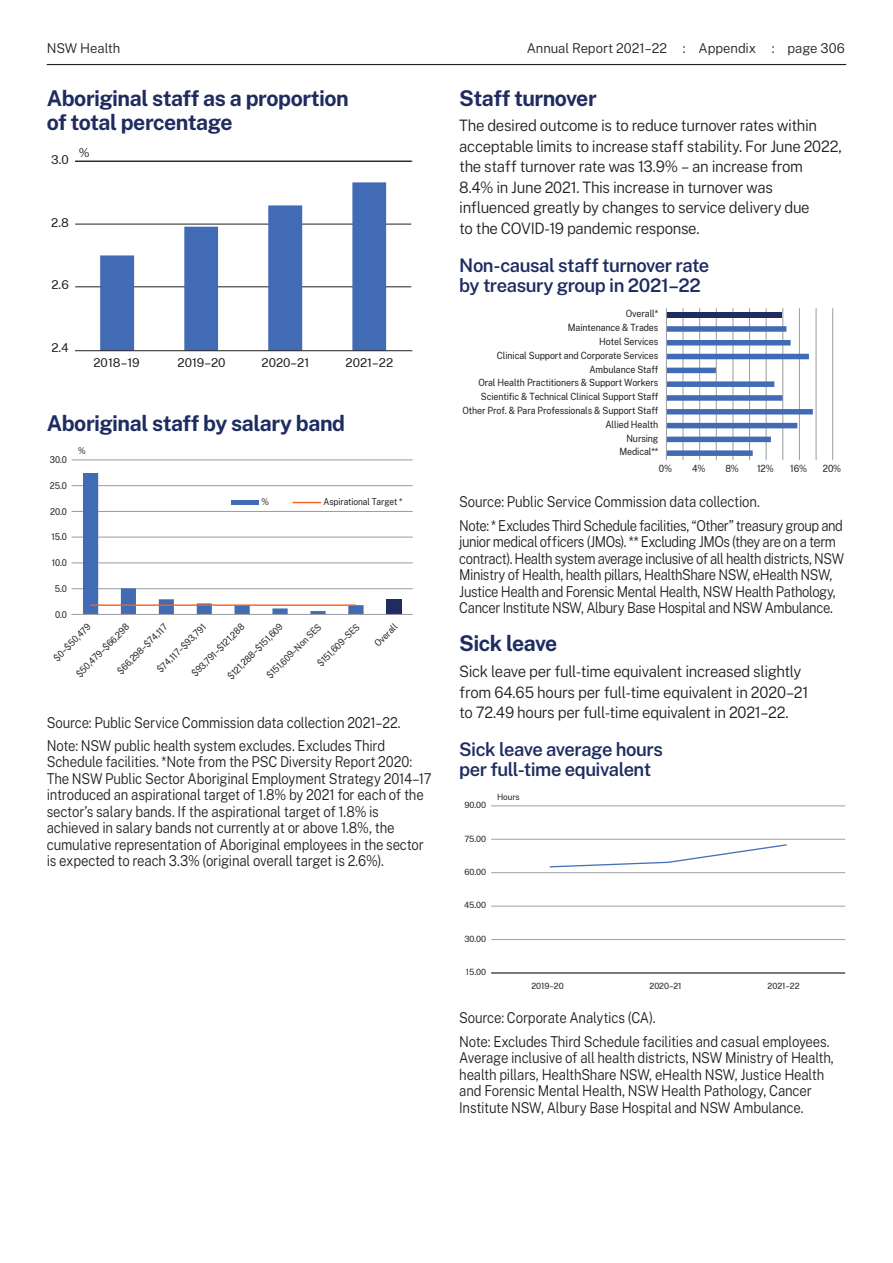
<style>
.page{position:relative;width:893px;height:1263px;background:#fff}
.page>*{position:absolute;margin:0;border:0;box-sizing:border-box;transform-origin:0 0}
.t1{font:700 21.75px/23.9px "Public Sans";letter-spacing:-.025em;color:#1e2c60}
.t2{font:600 18.75px/20.2px "Public Sans";letter-spacing:-.025em;color:#1e2c60}
.t3{font:300 15.75px/20.4px "Public Sans";letter-spacing:-.025em;color:#231f20;scale:.95 1}
.t4{font:300 15px/16.5px "Public Sans";letter-spacing:-.02em;color:#231f20;scale:.88 1}
.t5{font:300 15px/16.5px "Public Sans";letter-spacing:-.02em;color:#231f20;scale:.87 1}
.t6{font:300 13.5px "Public Sans";letter-spacing:-.005em;color:#231f20}
.t7{font:12px "Public Sans";color:#231f20}
.t8{font:9.75px/13.8px "Public Sans";letter-spacing:-.01em;color:#231f20;text-align:right;scale:.9 1}
.t9{font:9.3px "Public Sans";letter-spacing:-.01em;color:#231f20;scale:.9 1}
.t10{font:8.55px "Public Sans";letter-spacing:-.01em;color:#231f20}
</style>
<div class="page">
<hr style="left:75px;top:287px;width:336px;height:1px;background:#231f20">
<hr style="left:75px;top:224px;width:336px;height:1px;background:#231f20">
<svg style="left:100px;top:182px;width:286px;height:168px"></svg>
<hr style="left:75px;top:350px;width:337px;height:1px;background:#231f20">
<hr style="left:75px;top:161px;width:337px;height:1px;background:#231f20">
<hr style="left:72px;top:588px;width:341px;height:1px;background:#9b9ca0">
<hr style="left:72px;top:563px;width:341px;height:1px;background:#9b9ca0">
<hr style="left:72px;top:537px;width:341px;height:1px;background:#9b9ca0">
<hr style="left:72px;top:511px;width:341px;height:1px;background:#9b9ca0">
<hr style="left:72px;top:485px;width:341px;height:1px;background:#9b9ca0">
<hr style="left:72px;top:460px;width:341px;height:1px;background:#9b9ca0">
<div style="left:386px;top:599px;width:15px;height:15px;background:#1e2c60"></div>
<hr style="left:72px;top:614px;width:341px;height:1px;background:#9b9ca0">
<svg style="left:83px;top:473px;width:281px;height:141px"></svg>
<hr style="left:683px;top:308px;width:1px;height:152px;background:#9b9ca0">
<hr style="left:699px;top:308px;width:1px;height:152px;background:#9b9ca0">
<hr style="left:716px;top:308px;width:1px;height:152px;background:#9b9ca0">
<hr style="left:733px;top:308px;width:1px;height:152px;background:#9b9ca0">
<hr style="left:749px;top:308px;width:1px;height:152px;background:#9b9ca0">
<hr style="left:766px;top:308px;width:1px;height:152px;background:#9b9ca0">
<hr style="left:782px;top:308px;width:1px;height:152px;background:#9b9ca0">
<hr style="left:799px;top:308px;width:1px;height:152px;background:#9b9ca0">
<hr style="left:816px;top:308px;width:1px;height:152px;background:#9b9ca0">
<hr style="left:832px;top:308px;width:1px;height:152px;background:#9b9ca0">
<div style="left:666px;top:312px;width:116px;height:6px;background:#1e2c60"></div>
<svg style="left:667px;top:326px;width:146px;height:130px"></svg>
<hr style="left:666px;top:308px;width:1px;height:152px;background:#9b9ca0">
<hr style="left:491px;top:939px;width:354px;height:1px;background:#9b9ca0">
<hr style="left:491px;top:906px;width:354px;height:1px;background:#9b9ca0">
<hr style="left:491px;top:872px;width:354px;height:1px;background:#9b9ca0">
<hr style="left:491px;top:839px;width:354px;height:1px;background:#9b9ca0">
<hr style="left:491px;top:805px;width:354px;height:1px;background:#9b9ca0">
<hr style="left:491px;top:973px;width:354px;height:1px;background:#231f20">
<svg style="left:549px;top:844px;width:238px;height:24px"></svg>
<hr style="left:47px;top:64px;width:799px;height:1px;background:#231f20">
<p class="t6" style="left:47px;top:39px;width:75px">NSW Health</p>
<p class="t6" style="left:527px;top:39px;width:319px">Annual Report 2021–22 : Appendix : page 306</p>
<h1 class="t1" style="left:47px;top:85px;width:304px">Aboriginal staff as a proportion of total percentage</h1>
<p class="t7" style="left:51px;top:151px;width:19px">3.0</p>
<p class="t7" style="left:79px;top:144px;width:12px">%</p>
<p class="t7" style="left:51px;top:214px;width:19px">2.8</p>
<p class="t7" style="left:51px;top:277px;width:19px">2.6</p>
<p class="t7" style="left:51px;top:339px;width:19px">2.4</p>
<p class="t7" style="left:93px;top:355px;width:48px">2018–19</p>
<p class="t7" style="left:178px;top:355px;width:50px">2019–20</p>
<p class="t7" style="left:262px;top:355px;width:49px">2020–21</p>
<p class="t7" style="left:346px;top:355px;width:49px">2021–22</p>
<h1 class="t1" style="left:47px;top:409px;width:300px">Aboriginal staff by salary band</h1>
<p class="t9" style="left:50px;top:453px;width:21px">30.0</p>
<p class="t9" style="left:50px;top:479px;width:21px">25.0</p>
<p class="t9" style="left:50px;top:505px;width:20px">20.0</p>
<p class="t9" style="left:51px;top:530px;width:19px">15.0</p>
<p class="t9" style="left:52px;top:556px;width:18px">10.0</p>
<p class="t9" style="left:55px;top:582px;width:15px">5.0</p>
<p class="t9" style="left:55px;top:608px;width:15px">0.0</p>
<p class="t9" style="left:78px;top:444px;width:10px">%</p>
<p class="t9" style="left:261px;top:495px;width:10px">%</p>
<p class="t9" style="left:324px;top:495px;width:89px">Aspirational Target *</p>
<p class="t9" style="left:314px;top:660px;width:63px;rotate:-45deg">$151,609–SES</p>
<p class="t9" style="left:372px;top:640px;width:32px;rotate:-45deg">Overall</p>
<p class="t9" style="left:189px;top:670px;width:80px;rotate:-45deg">$93,791–$121,288</p>
<p class="t9" style="left:225px;top:673px;width:83px;rotate:-45deg">$121,288–$151,609</p>
<p class="t9" style="left:51px;top:655px;width:55px;rotate:-45deg">$0–$50,479</p>
<p class="t9" style="left:73px;top:670px;width:80px;rotate:-45deg">$50,479–$66,298</p>
<p class="t9" style="left:114px;top:668px;width:76px;rotate:-45deg">$66,298–$74,117</p>
<p class="t9" style="left:263px;top:672px;width:83px;rotate:-45deg">$151,609–Non SES</p>
<p class="t9" style="left:154px;top:666px;width:73px;rotate:-45deg">$74,117–$93,791</p>
<p class="t4" style="left:47px;top:710px;width:404px;line-height:23.2px">Source: Public Service Commission data collection 2021–22.<br>Note: NSW public health system excludes. Excludes Third</p>
<p class="t4" style="left:47px;top:753px;width:439px">Schedule facilities. *Note from the PSC Diversity Report 2020:<br>The NSW Public Sector Aboriginal Employment Strategy 2014–17 introduced an aspirational target of 1.8% by 2021 for each of the sector’s salary bands. If the aspirational target of 1.8% is achieved in salary bands not currently at or above 1.8%, the cumulative representation of Aboriginal employees in the sector is expected to reach 3.3% (original overall target is 2.6%).</p>
<h1 class="t1" style="left:459px;top:85px;width:139px">Staff turnover</h1>
<p class="t3" style="left:459px;top:114px;width:404px">The desired outcome is to reduce turnover rates within acceptable limits to increase staff stability. For June 2022, the staff turnover rate was 13.9% – an increase from<br>8.4% in June 2021. This increase in turnover was influenced greatly by changes to service delivery due<br>to the COVID-19 pandemic response.</p>
<p class="t2" style="left:459px;top:254px;width:252px">Non-causal staff turnover rate by treasury group in 2021–22</p>
<p class="t8" style="left:462px;top:306px;width:219px">Overall*<br>Maintenance &amp; Trades<br>Hotel Services<br>Clinical Support and Corporate Services<br>Ambulance Staff<br>Oral Health Practitioners &amp; Support Workers<br>Scientific &amp; Technical Clinical Support Staff<br>Other Prof. &amp; Para Professionals &amp; Support Staff<br>Allied Health<br>Nursing<br>Medical**</p>
<p class="t8" style="left:659px;top:461px;width:16px">0%</p>
<p class="t8" style="left:692px;top:461px;width:16px">4%</p>
<p class="t8" style="left:725px;top:461px;width:17px">8%</p>
<p class="t8" style="left:757px;top:461px;width:20px">12%</p>
<p class="t8" style="left:790px;top:461px;width:20px">16%</p>
<p class="t8" style="left:823px;top:461px;width:22px">20%</p>
<p class="t4" style="left:459px;top:489px;width:438px;line-height:23.2px">Source: Public Service Commission data collection.<br>Note: * Excludes Third Schedule facilities, “Other” treasury group and</p>
<p class="t5" style="left:459px;top:532px;width:444px">junior medical officers (JMOs). ** Excluding JMOs (they are on a term contract). Health system average inclusive of all health districts, NSW Ministry of Health, health pillars, HealthShare NSW, eHealth NSW, Justice Health and Forensic Mental Health, NSW Health Pathology, Cancer Institute NSW, Albury Base Hospital and NSW Ambulance.</p>
<h1 class="t1" style="left:459px;top:630px;width:100px">Sick leave</h1>
<p class="t3" style="left:459px;top:660px;width:369px">Sick leave per full-time equivalent increased slightly from 64.65 hours per full-time equivalent in 2020–21 to 72.49 hours per full-time equivalent in 2021–22.</p>
<p class="t2" style="left:459px;top:738px;width:205px">Sick leave average hours per full-time equivalent</p>
<p class="t10" style="left:464px;top:799px;width:23px">90.00</p>
<p class="t10" style="left:464px;top:832px;width:23px">75.00</p>
<p class="t10" style="left:464px;top:866px;width:23px">60.00</p>
<p class="t10" style="left:464px;top:899px;width:23px">45.00</p>
<p class="t10" style="left:464px;top:933px;width:23px">30.00</p>
<p class="t10" style="left:466px;top:966px;width:22px">15.00</p>
<p class="t10" style="left:497px;top:791px;width:24px">Hours</p>
<p class="t10" style="left:531px;top:979px;width:34px">2019–20</p>
<p class="t10" style="left:650px;top:979px;width:34px">2020–21</p>
<p class="t10" style="left:768px;top:979px;width:33px">2021–22</p>
<p class="t4" style="left:459px;top:1005px;width:422px;line-height:23.2px">Source: Corporate Analytics (CA).<br>Note: Excludes Third Schedule facilities and casual employees.</p>
<p class="t4" style="left:459px;top:1048px;width:427px">Average inclusive of all health districts, NSW Ministry of Health, health pillars, HealthShare NSW, eHealth NSW, Justice Health and Forensic Mental Health, NSW Health Pathology, Cancer Institute NSW, Albury Base Hospital and NSW Ambulance.</p>
</div>
